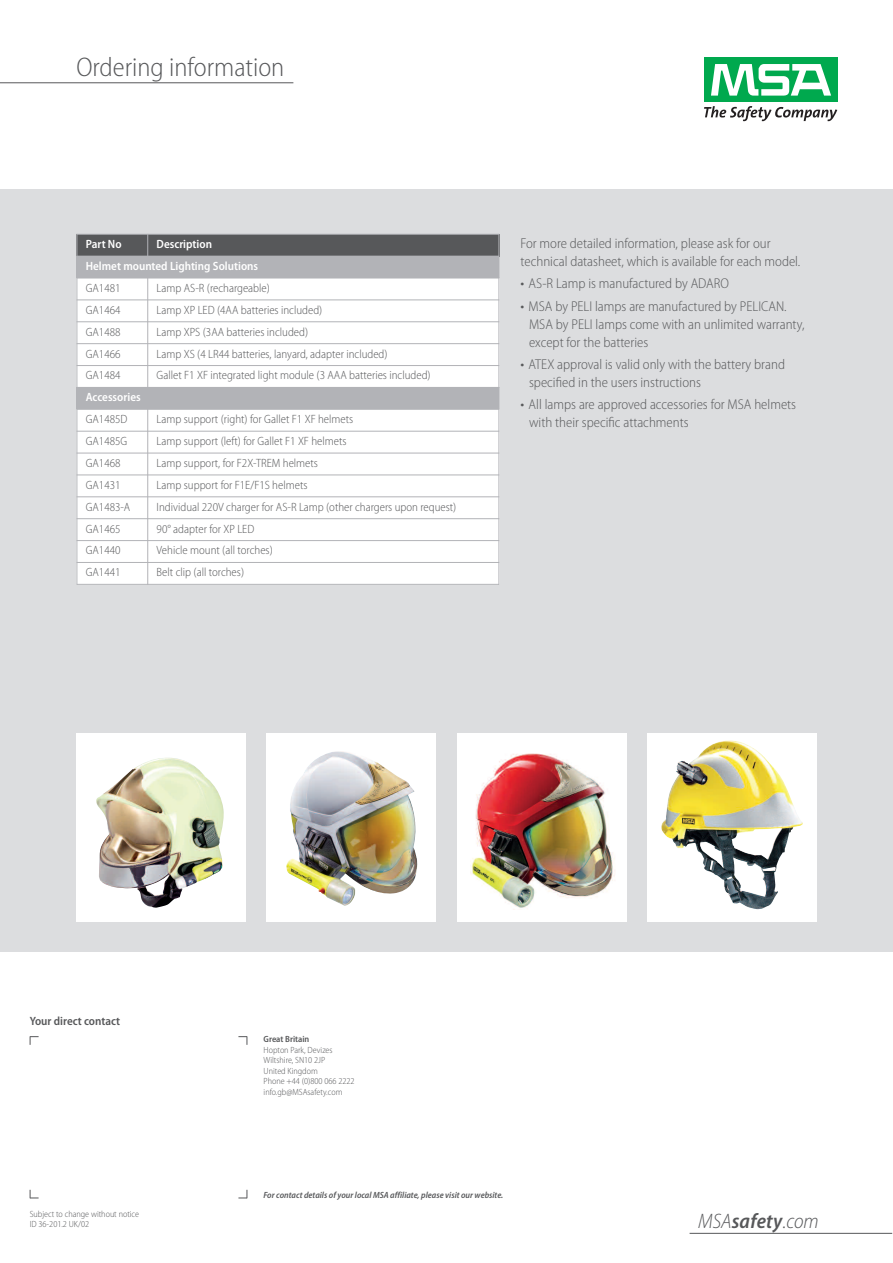
<style>
.page{position:relative;width:893px;height:1263px;background:#fff}
.page>*{position:absolute;margin:0;border:0;box-sizing:border-box;transform-origin:0 0}
.t1{font:300 semi-condensed 27px "Myriad Pro";color:#57585a}
.t2{font:italic 300 semi-condensed 21px "Myriad Pro";color:#57585a}
.t3{font:300 semi-condensed 14.25px/18px "Myriad Pro";color:#57585a}
.t4{font:300 semi-condensed 12px "Myriad Pro";color:#57585a}
.t5{font:600 semi-condensed 12px/21.9px "Myriad Pro";color:#fff}
.t6{font:600 semi-condensed 12px "Myriad Pro";color:#57585a}
.t7{font:300 semi-condensed 9px/10.5px "Myriad Pro";color:#57585a}
.t8{font:italic 600 semi-condensed 9px "Myriad Pro";color:#57585a}
.t9{font:600 semi-condensed 9px "Myriad Pro";color:#57585a}
.s1{font-size:15.6px}
.s2{font-weight:600}
</style>
<div class="page">
<div style="left:0;top:190px;width:893px;height:762px;background:#dcdddf"></div>
<div style="left:704px;top:57px;width:134px;height:45px;background:#00a94e"></div>
<svg style="left:711px;top:64px;width:120px;height:32px"></svg>
<svg style="left:704px;top:106px;width:133px;height:15px"></svg>
<hr style="left:690px;top:1233px;width:202px;height:1px;background:#57585a">
<div style="left:77px;top:733px;width:169px;height:188px;background:#fff"></div>
<img style="left:96px;top:758px;width:128px;height:150px">
<div style="left:267px;top:733px;width:169px;height:188px;background:#fff"></div>
<img style="left:286px;top:751px;width:132px;height:155px">
<svg style="left:647px;top:733px;width:169px;height:188px;background:#eae6c7"></svg>
<img style="left:700px;top:828px;width:82px;height:68px">
<div style="left:457px;top:733px;width:169px;height:188px;background:#fff"></div>
<img style="left:470px;top:753px;width:145px;height:155px">
<hr style="left:0;top:82px;width:293px;height:1px;background:#57585a">
<svg style="left:30px;top:1036px;width:9px;height:9px"></svg>
<svg style="left:238px;top:1036px;width:10px;height:9px"></svg>
<svg style="left:238px;top:1190px;width:10px;height:9px"></svg>
<svg style="left:30px;top:1190px;width:9px;height:9px"></svg>
<div style="left:77px;top:234px;width:71px;height:22px;background:#57585a"></div>
<div style="left:148px;top:234px;width:351px;height:22px;background:#57585a"></div>
<div style="left:77px;top:256px;width:422px;height:22px;background:#b2b3b7"></div>
<div style="left:77px;top:278px;width:71px;height:22px;background:#fff"></div>
<div style="left:148px;top:278px;width:351px;height:22px;background:#fff"></div>
<div style="left:77px;top:300px;width:71px;height:22px;background:#fff"></div>
<div style="left:148px;top:300px;width:351px;height:22px;background:#fff"></div>
<div style="left:77px;top:322px;width:71px;height:22px;background:#fff"></div>
<div style="left:148px;top:322px;width:351px;height:22px;background:#fff"></div>
<div style="left:77px;top:344px;width:71px;height:21px;background:#fff"></div>
<div style="left:148px;top:344px;width:351px;height:21px;background:#fff"></div>
<div style="left:77px;top:365px;width:71px;height:22px;background:#fff"></div>
<div style="left:148px;top:365px;width:351px;height:22px;background:#fff"></div>
<div style="left:77px;top:387px;width:422px;height:22px;background:#b2b3b7"></div>
<div style="left:77px;top:409px;width:71px;height:22px;background:#fff"></div>
<div style="left:148px;top:409px;width:351px;height:22px;background:#fff"></div>
<div style="left:77px;top:431px;width:71px;height:22px;background:#fff"></div>
<div style="left:148px;top:431px;width:351px;height:22px;background:#fff"></div>
<div style="left:77px;top:453px;width:71px;height:22px;background:#fff"></div>
<div style="left:148px;top:453px;width:351px;height:22px;background:#fff"></div>
<div style="left:77px;top:475px;width:71px;height:22px;background:#fff"></div>
<div style="left:148px;top:475px;width:351px;height:22px;background:#fff"></div>
<div style="left:77px;top:497px;width:71px;height:22px;background:#fff"></div>
<div style="left:148px;top:497px;width:351px;height:22px;background:#fff"></div>
<div style="left:77px;top:519px;width:71px;height:22px;background:#fff"></div>
<div style="left:148px;top:519px;width:351px;height:22px;background:#fff"></div>
<div style="left:77px;top:541px;width:71px;height:21px;background:#fff"></div>
<div style="left:148px;top:541px;width:351px;height:21px;background:#fff"></div>
<div style="left:77px;top:562px;width:71px;height:23px;background:#fff"></div>
<div style="left:148px;top:562px;width:351px;height:23px;background:#fff"></div>
<hr style="left:77px;top:234px;width:1px;height:351px;background:#b2b3b7">
<svg style="left:147px;top:235px;width:1px;height:21px"></svg>
<hr style="left:147px;top:278px;width:1px;height:110px;background:#b2b3b7">
<hr style="left:147px;top:409px;width:1px;height:176px;background:#b2b3b7">
<hr style="left:498px;top:234px;width:1px;height:351px;background:#b2b3b7">
<hr style="left:77px;top:234px;width:422px;height:1px;background:#b2b3b7">
<hr style="left:77px;top:278px;width:422px;height:1px;background:#b2b3b7">
<hr style="left:77px;top:299px;width:422px;height:1px;background:#b2b3b7">
<hr style="left:77px;top:321px;width:422px;height:1px;background:#b2b3b7">
<hr style="left:77px;top:343px;width:422px;height:1px;background:#b2b3b7">
<hr style="left:77px;top:365px;width:422px;height:1px;background:#b2b3b7">
<hr style="left:77px;top:409px;width:422px;height:1px;background:#b2b3b7">
<hr style="left:77px;top:431px;width:422px;height:1px;background:#b2b3b7">
<hr style="left:77px;top:453px;width:422px;height:1px;background:#b2b3b7">
<hr style="left:77px;top:475px;width:422px;height:1px;background:#b2b3b7">
<hr style="left:77px;top:496px;width:422px;height:1px;background:#b2b3b7">
<hr style="left:77px;top:518px;width:422px;height:1px;background:#b2b3b7">
<hr style="left:77px;top:540px;width:422px;height:1px;background:#b2b3b7">
<hr style="left:77px;top:562px;width:422px;height:1px;background:#b2b3b7">
<hr style="left:77px;top:584px;width:422px;height:1px;background:#b2b3b7">
<h1 class="t1" style="left:76px;top:57px;width:209px">Ordering information</h1>
<p class="t5" style="left:86px;top:234px;width:174px;text-indent:71px">Description<br>Helmet mounted Lighting Solutions</p>
<p class="t4" style="left:86px;top:283px;width:36px">GA1481</p>
<p class="t4" style="left:157px;top:283px;width:115px">Lamp AS-R (rechargeable)</p>
<p class="t4" style="left:86px;top:305px;width:36px">GA1464</p>
<p class="t4" style="left:157px;top:305px;width:167px">Lamp XP LED (4AA batteries included)</p>
<p class="t4" style="left:86px;top:327px;width:36px">GA1488</p>
<p class="t4" style="left:157px;top:327px;width:153px">Lamp XPS (3AA batteries included)</p>
<p class="t4" style="left:86px;top:349px;width:36px">GA1466</p>
<p class="t4" style="left:157px;top:349px;width:233px">Lamp XS (4 LR44 batteries, lanyard, adapter included)</p>
<p class="t4" style="left:86px;top:371px;width:36px">GA1484</p>
<p class="t4" style="left:157px;top:371px;width:276px">Gallet F1 XF integrated light module (3 AAA batteries included)</p>
<p class="t5" style="left:86px;top:387px;width:56px">Accessories</p>
<p class="t4" style="left:86px;top:415px;width:43px">GA1485D</p>
<p class="t4" style="left:157px;top:415px;width:198px">Lamp support (right) for Gallet F1 XF helmets</p>
<p class="t4" style="left:86px;top:437px;width:43px">GA1485G</p>
<p class="t4" style="left:157px;top:437px;width:191px">Lamp support (left) for Gallet F1 XF helmets</p>
<p class="t4" style="left:86px;top:458px;width:36px">GA1468</p>
<p class="t4" style="left:157px;top:458px;width:163px">Lamp support, for F2X-TREM helmets</p>
<p class="t4" style="left:86px;top:480px;width:36px">GA1431</p>
<p class="t4" style="left:157px;top:480px;width:152px">Lamp support for F1E/F1S helmets</p>
<p class="t4" style="left:86px;top:502px;width:46px">GA1483-A</p>
<p class="t4" style="left:157px;top:502px;width:301px">Individual 220V charger for AS-R Lamp (other chargers upon request)</p>
<p class="t4" style="left:86px;top:524px;width:36px">GA1465</p>
<p class="t4" style="left:157px;top:524px;width:99px">90° adapter for XP LED</p>
<p class="t4" style="left:86px;top:546px;width:36px">GA1440</p>
<p class="t4" style="left:157px;top:546px;width:118px">Vehicle mount (all torches)</p>
<p class="t4" style="left:86px;top:568px;width:36px">GA1441</p>
<p class="t4" style="left:157px;top:568px;width:89px">Belt clip (all torches)</p>
<p class="t5" style="left:86px;top:234px;width:37px">Part No</p>
<p class="t3" style="left:521px;top:236px;width:281px">For more detailed information, please ask for our technical datasheet, which is available for each model.</p>
<p class="t3" style="left:521px;top:276px;width:210px"><span class="s1">•</span> AS-R Lamp is manufactured by ADARO</p>
<p class="t3" style="left:529px;top:298px;width:277px;text-indent:-9px"><span class="s1">•</span> MSA by PELI lamps are manufactured by PELICAN.<br>MSA by PELI lamps come with an unlimited warranty, except for the batteries</p>
<p class="t3" style="left:529px;top:356px;width:257px;text-indent:-9px"><span class="s1">•</span> ATEX approval is valid only with the battery brand specified in the users instructions</p>
<p class="t3" style="left:529px;top:397px;width:269px;text-indent:-9px"><span class="s1">•</span> All lamps are approved accessories for MSA helmets with their specific attachments</p>
<p class="t6" style="left:30px;top:1017px;width:92px">Your direct contact</p>
<p class="t7" style="left:30px;top:1209px;width:111px">Subject to change without notice<br>ID 36-201.2 UK/02</p>
<p class="t9" style="left:264px;top:1036px;width:47px">Great Britain</p>
<p class="t7" style="left:264px;top:1045px;width:92px">Hopton Park, Devizes<br>Wiltshire, SN10 2JP<br>United Kingdom<br>Phone +44 (0)800 066 2222 info.gb@MSAsafety.com</p>
<p class="t8" style="left:263px;top:1192px;width:241px">For contact details of your local MSA affiliate, please visit our website.</p>
<h2 class="t2" style="left:698px;top:1213px;width:122px">MSA<span class="s2">safety</span>.com</h2>
</div>
